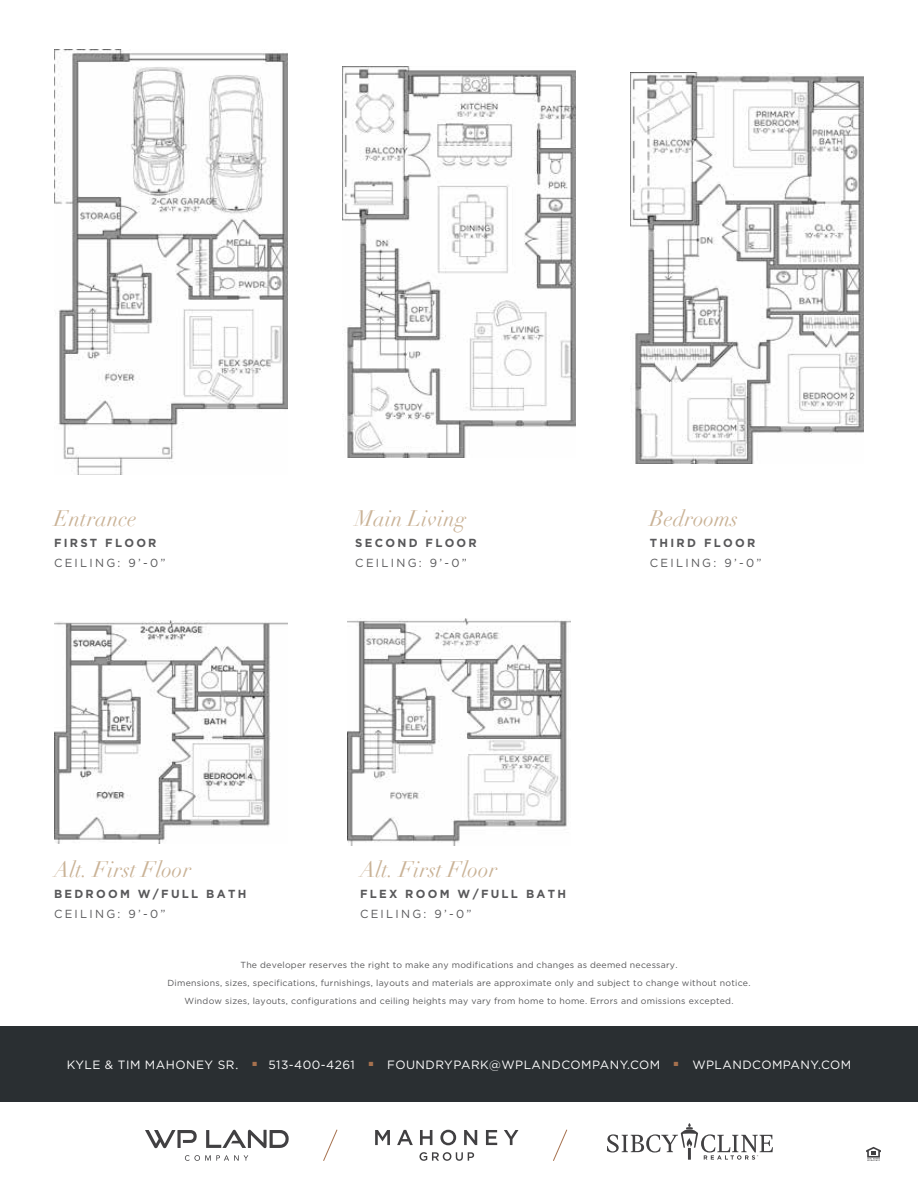
<style>
.page{position:relative;width:918px;height:1188px;background:#fff}
.page>*{position:absolute;margin:0;border:0;box-sizing:border-box;transform-origin:0 0}
.t1{font:italic 21.9px "Didot";letter-spacing:.005em;color:#cab397}
.t2{font:12px "Gotham";letter-spacing:.04em;color:#fff}
.t3{font:700 11.7px "Gotham";letter-spacing:.2em;color:#58585a}
.t4{font:11.7px "Gotham";letter-spacing:.2em;color:#58585a}
.t5{font:8.85px/17.9px "Gotham";letter-spacing:.025em;color:#58585a;text-align:center}
.s1{font-family:"Futura BT"}
</style>
<div class="page">
<img style="left:54px;top:50px;width:233px;height:425px">
<img style="left:54px;top:620px;width:233px;height:224px">
<img style="left:348px;top:618px;width:222px;height:228px">
<img style="left:342px;top:67px;width:234px;height:391px">
<img style="left:631px;top:73px;width:233px;height:391px">
<div style="left:0;top:1026px;width:918px;height:76px;background:#2a2f32"></div>
<svg style="left:607px;top:1123px;width:166px;height:37px"></svg>
<svg style="left:145px;top:1130px;width:52px;height:18px"></svg>
<svg style="left:206px;top:1130px;width:83px;height:19px"></svg>
<svg style="left:185px;top:1155px;width:63px;height:6px"></svg>
<svg style="left:375px;top:1130px;width:15px;height:15px"></svg>
<svg style="left:397px;top:1130px;width:16px;height:15px"></svg>
<svg style="left:420px;top:1130px;width:12px;height:15px"></svg>
<svg style="left:440px;top:1130px;width:16px;height:15px"></svg>
<svg style="left:464px;top:1130px;width:13px;height:15px"></svg>
<svg style="left:486px;top:1130px;width:11px;height:15px"></svg>
<svg style="left:504px;top:1130px;width:14px;height:15px"></svg>
<svg style="left:419px;top:1152px;width:55px;height:9px"></svg>
<svg style="left:553px;top:1129px;width:15px;height:32px"></svg>
<svg style="left:323px;top:1129px;width:15px;height:32px"></svg>
<svg style="left:866px;top:1147px;width:15px;height:14px"></svg>
<h1 class="t1" style="left:54px;top:505px;width:84px">Entrance</h1>
<h3 class="t3" style="left:54px;top:535px;width:104px">FIRST FLOOR</h3>
<h3 class="t4" style="left:54px;top:556px;width:113px">CEILING: 9’-0”</h3>
<h1 class="t1" style="left:355px;top:505px;width:112px">Main Living</h1>
<h3 class="t3" style="left:355px;top:535px;width:123px">SECOND FLOOR</h3>
<h3 class="t4" style="left:355px;top:556px;width:113px">CEILING: 9’-0”</h3>
<h1 class="t1" style="left:650px;top:505px;width:89px">Bedrooms</h1>
<h3 class="t3" style="left:650px;top:535px;width:107px">THIRD FLOOR</h3>
<h3 class="t4" style="left:650px;top:556px;width:113px">CEILING: 9’-0”</h3>
<h1 class="t1" style="left:54px;top:856px;width:139px">Alt. First Floor</h1>
<h3 class="t3" style="left:54px;top:886px;width:194px">BEDROOM W/FULL BATH</h3>
<h3 class="t4" style="left:54px;top:907px;width:113px">CEILING: 9’-0”</h3>
<h1 class="t1" style="left:360px;top:856px;width:139px">Alt. First Floor</h1>
<h3 class="t3" style="left:360px;top:886px;width:208px">FLEX ROOM W/FULL BATH</h3>
<h3 class="t4" style="left:360px;top:907px;width:113px">CEILING: 9’-0”</h3>
<p class="t5" style="left:167px;top:956px;width:585px">The developer reserves the right to make any modifications and changes as deemed necessary.<br>Dimensions, sizes, specifications, furnishings, layouts and materials are approximate only and subject to change without notice.<br>Window sizes, layouts, configurations and ceiling heights may vary from home to home. Errors and omissions excepted.</p>
<h2 class="t2" style="left:67px;top:1057px;width:173px">KYLE &amp; TIM MAHONEY SR<span class="s1">.</span></h2>
<h2 class="t2" style="left:253px;top:1057px;width:104px"><sup>■</sup> 513-400-4261</h2>
<h2 class="t2" style="left:369px;top:1057px;width:293px"><sup>■</sup> FOUNDRYPARK@WPLANDCOMPANY.COM</h2>
<h2 class="t2" style="left:674px;top:1057px;width:179px"><sup>■</sup> WPLANDCOMPANY.COM</h2>
</div>
